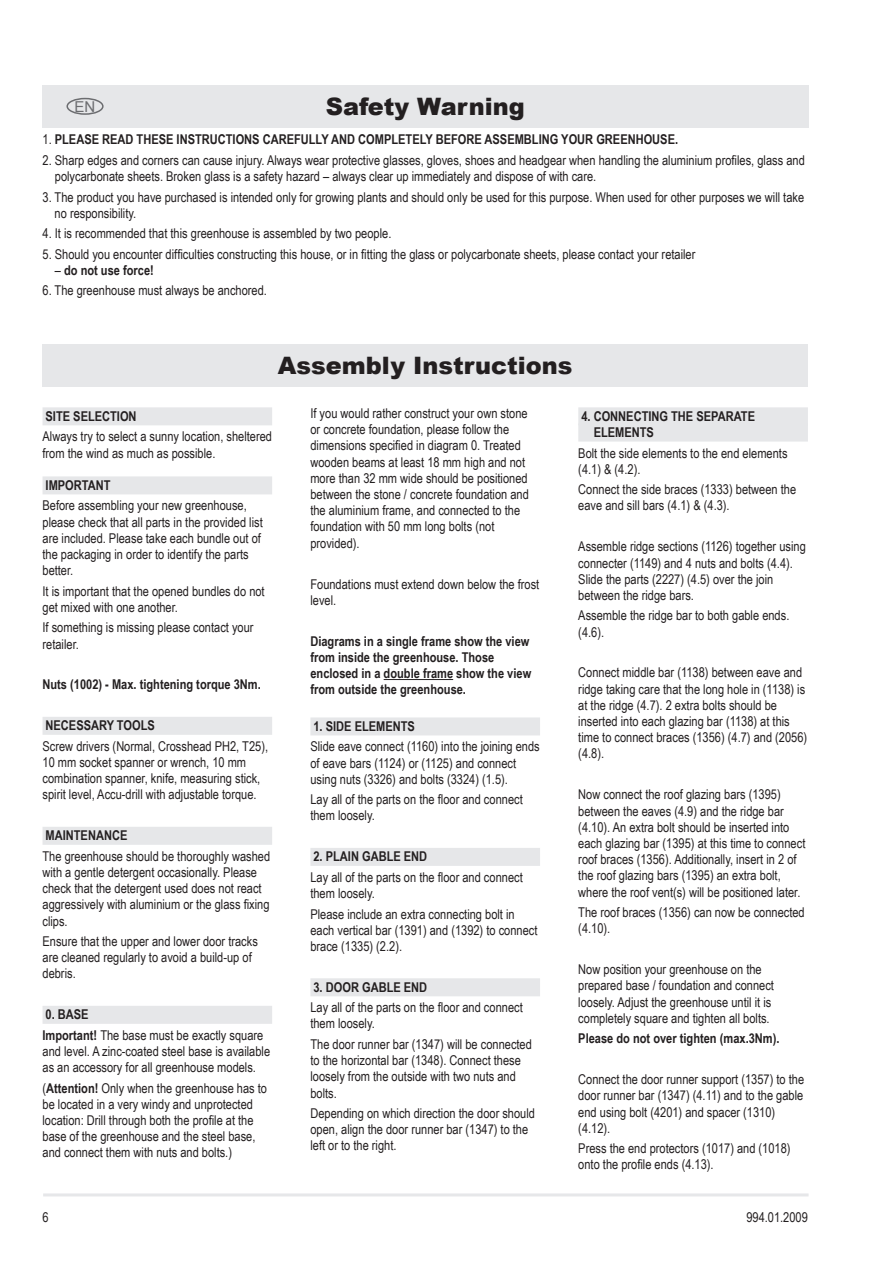
<style>
.page{position:relative;width:893px;height:1263px;background:#fff}
.page>*{position:absolute;margin:0;border:0;box-sizing:border-box;transform-origin:0 0}
.t1{font:900 24px "Arial";color:#231f20}
.t2{font:15px "Arial";color:#6c6d70}
.t3{font:13.5px/16.2px "Arial Narrow";color:#231f20}
.t4{font:700 13.5px/16.2px "Arial Narrow";color:#231f20}
.s1{font-weight:400}
.s2{font-weight:700}
</style>
<div class="page">
<hr style="left:43px;top:1193px;width:766px;height:3px;background:#e6e7e9">
<div style="left:43px;top:407px;width:229px;height:18px;background:#e6e7e9"></div>
<div style="left:43px;top:476px;width:229px;height:18px;background:#e6e7e9"></div>
<div style="left:43px;top:717px;width:229px;height:18px;background:#e6e7e9"></div>
<div style="left:43px;top:827px;width:229px;height:18px;background:#e6e7e9"></div>
<div style="left:43px;top:1006px;width:229px;height:18px;background:#e6e7e9"></div>
<hr style="left:384px;top:679px;width:69px;height:1px;background:#231f20">
<div style="left:310px;top:717px;width:230px;height:18px;background:#e6e7e9"></div>
<div style="left:310px;top:848px;width:230px;height:18px;background:#e6e7e9"></div>
<div style="left:310px;top:978px;width:230px;height:18px;background:#e6e7e9"></div>
<div style="left:578px;top:407px;width:230px;height:18px;background:#e6e7e9"></div>
<div style="left:578px;top:424px;width:230px;height:18px;background:#e6e7e9"></div>
<div style="left:43px;top:344px;width:765px;height:43px;background:#e6e7e9"></div>
<div style="left:43px;top:85px;width:765px;height:43px;background:#e6e7e9"></div>
<div style="left:66px;top:98px;width:38px;height:17px;border:2px solid #6c6d70;border-radius:50%"></div>
<p class="t2" style="left:75px;top:97px;width:22px">EN</p>
<h1 class="t1" style="left:326px;top:89px;width:201px">Safety Warning</h1>
<p class="t4" style="left:43px;top:131px;width:325px"><span class="s1">1.</span> PLEASE READ THESE INSTRUCTIONS CAREFULLY AND COM</p>
<p class="t4" style="left:384px;top:131px;width:16px">PLETELY</p>
<p class="t4" style="left:436px;top:131px;width:244px">BEFORE ASSEMBLING YOUR GREENHOUSE.</p>
<p class="t3" style="left:55px;top:152px;width:751px;text-indent:-12px">2. Sharp edges and corners can cause injury. Always wear protective glasses, gloves, shoes and headgear when handling the aluminium profiles, glass and polycarbonate sheets. Broken glass is a safety hazard – always clear up immediately and dispose of with care.</p>
<p class="t3" style="left:55px;top:188px;width:751px;text-indent:-12px">3. The product you have purchased is intended only for growing plants and should only be used for this purpose. When used for other purposes we will take no responsibility.</p>
<p class="t3" style="left:43px;top:225px;width:350px">4. It is recommended that this greenhouse is assembled by two people.</p>
<p class="t3" style="left:43px;top:245px;width:654px">5. Should you encounter difficulties constructing this house, or in fitting the glass or polycarbonate sheets, please contact your retailer</p>
<p class="t4" style="left:55px;top:261px;width:101px"><span class="s1">–</span> do not use force!</p>
<p class="t3" style="left:43px;top:282px;width:226px">6. The greenhouse must always be anchored.</p>
<h1 class="t1" style="left:219px;top:89px;width:414px">SICHERHEITSVORKEHRUNGEN</h1>
<h1 class="t1" style="left:278px;top:348px;width:296px">Assembly Instructions</h1>
<p class="t4" style="left:46px;top:407px;width:91px">Site Selection</p>
<p class="t3" style="left:43px;top:428px;width:231px">Always try to select a sunny location, sheltered from the wind as much as possible.</p>
<p class="t4" style="left:46px;top:476px;width:66px">Important</p>
<p class="t3" style="left:43px;top:497px;width:222px">Before assembling your new greenhouse, please check that all parts in the provided list are included. Please take each bundle out of the packaging in order to identify the parts better.</p>
<p class="t3" style="left:43px;top:582px;width:224px">It is important that the opened bundles do not get mixed with one another.</p>
<p class="t3" style="left:43px;top:619px;width:213px">If something is missing please contact your retailer.</p>
<p class="t4" style="left:43px;top:676px;width:220px">Nuts (1002) - Max. tightening torque 3Nm.</p>
<p class="t4" style="left:46px;top:717px;width:110px">Necessary Tools</p>
<p class="t3" style="left:43px;top:737px;width:227px">Screw drivers (Normal, Crosshead PH2, T25), 10 mm socket spanner or wrench, 10 mm combination spanner, knife, measuring stick, spirit level, Accu-drill with adjustable torque.</p>
<p class="t4" style="left:46px;top:827px;width:83px">Maintenance</p>
<p class="t3" style="left:43px;top:847px;width:229px">The greenhouse should be thoroughly washed with a gentle detergent occasionally. Please check that the detergent used does not react aggressively with aluminium or the glass fixing clips.</p>
<p class="t3" style="left:43px;top:933px;width:217px">Ensure that the upper and lower door tracks are cleaned regularly to avoid a build-up of debris.</p>
<p class="t3" style="left:43px;top:1004px;width:222px;line-height:20.4px"><span class="s2">0. Base<br>Important!</span> The base must be exactly square</p>
<p class="t3" style="left:43px;top:1043px;width:229px">and level. A zinc-coated steel base is available as an accessory for all greenhouse models.</p>
<p class="t3" style="left:43px;top:1079px;width:226px">(<span class="s2">Attention!</span> Only when the greenhouse has to be located in a very windy and unprotected location: Drill through both the profile at the base of the greenhouse and the steel base, and connect them with nuts and bolts.)</p>
<p class="t3" style="left:43px;top:1208px;width:8px">6</p>
<p class="t3" style="left:310px;top:405px;width:220px">If you would rather construct your own stone or concrete foundation, please follow the dimensions specified in diagram 0. Treated wooden beams at least 18 mm high and not more than 32 mm wide should be positioned between the stone / concrete foundation and the aluminium frame, and connected to the foundation with 50 mm long bolts (not provided).</p>
<p class="t3" style="left:310px;top:575px;width:230px">Foundations must extend down below the frost level.</p>
<p class="t4" style="left:310px;top:632px;width:222px">Diagrams in a single frame show the view from inside the greenhouse. Those enclosed in a double frame show the view from outside the greenhouse.</p>
<p class="t4" style="left:313px;top:717px;width:102px">1. Side Elements</p>
<p class="t3" style="left:310px;top:738px;width:231px">Slide eave connect (1160) into the joining ends of eave bars (1124) or (1125) and connect using nuts (3326) and bolts (3324) (1.5).</p>
<p class="t3" style="left:310px;top:791px;width:214px">Lay all of the parts on the floor and connect them loosely.</p>
<p class="t4" style="left:313px;top:848px;width:99px">2. Plain Gable End</p>
<p class="t3" style="left:310px;top:868px;width:214px">Lay all of the parts on the floor and connect them loosely.</p>
<p class="t3" style="left:310px;top:905px;width:229px">Please include an extra connecting bolt in each vertical bar (1391) and (1392) to connect brace (1335) (2.2).</p>
<p class="t4" style="left:313px;top:978px;width:99px">3. Door Gable End</p>
<p class="t3" style="left:310px;top:999px;width:214px">Lay all of the parts on the floor and connect them loosely.</p>
<p class="t3" style="left:310px;top:1035px;width:223px">The door runner bar (1347) will be connected to the horizontal bar (1348). Connect these loosely from the outside with two nuts and bolts.</p>
<p class="t3" style="left:310px;top:1104px;width:226px">Depending on which direction the door should open, align the door runner bar (1347) to the left or to the right.</p>
<p class="t4" style="left:594px;top:407px;width:163px;text-indent:-12px">4. Conn ecting the Separate<br>Elements</p>
<p class="t3" style="left:578px;top:444px;width:211px">Bolt the side elements to the end elements (4.1) &amp; (4.2).</p>
<p class="t3" style="left:578px;top:481px;width:219px">Connect the side braces (1333) between the eave and sill bars (4.1) &amp; (4.3).</p>
<p class="t3" style="left:578px;top:538px;width:229px">Assemble ridge sections (1126) together using connecter (1149) and 4 nuts and bolts (4.4).<br>Slide the parts (2227) (4.5) over the join between the ridge bars.</p>
<p class="t3" style="left:578px;top:607px;width:213px">Assemble the ridge bar to both gable ends. (4.6).</p>
<p class="t3" style="left:578px;top:664px;width:230px">Connect middle bar (1138) between eave and ridge taking care that the long hole in (1138) is at the ridge (4.7). 2 extra bolts should be inserted into each glazing bar (1138) at this time to connect braces (1356) (4.7) and (2056) (4.8).</p>
<p class="t3" style="left:578px;top:786px;width:229px">Now connect the roof glazing bars (1395) between the eaves (4.9) and the ridge bar (4.10). An extra bolt should be inserted into each glazing bar (1395) at this time to connect roof braces (1356). Additionally, insert in 2 of the roof glazing bars (1395) an extra bolt, where the roof vent(s) will be positioned later.</p>
<p class="t3" style="left:578px;top:904px;width:228px">The roof braces (1356) can now be connected (4.10).</p>
<p class="t3" style="left:578px;top:961px;width:197px">Now position your greenhouse on the prepared base / foundation and connect loosely. Adjust the greenhouse until it is completely square and tighten all bolts.</p>
<p class="t4" style="left:578px;top:1030px;width:203px">Please do not over tighten (max.3Nm).</p>
<p class="t3" style="left:578px;top:1071px;width:227px">Connect the door runner support (1357) to the door runner bar (1347) (4.11) and to the gable end using bolt (4201) and spacer (1310) (4.12).</p>
<p class="t3" style="left:578px;top:1140px;width:214px">Press the end protectors (1017) and (1018) onto the profile ends (4.13).</p>
<p class="t3" style="left:746px;top:1208px;width:63px">994.01.2009</p>
</div>
